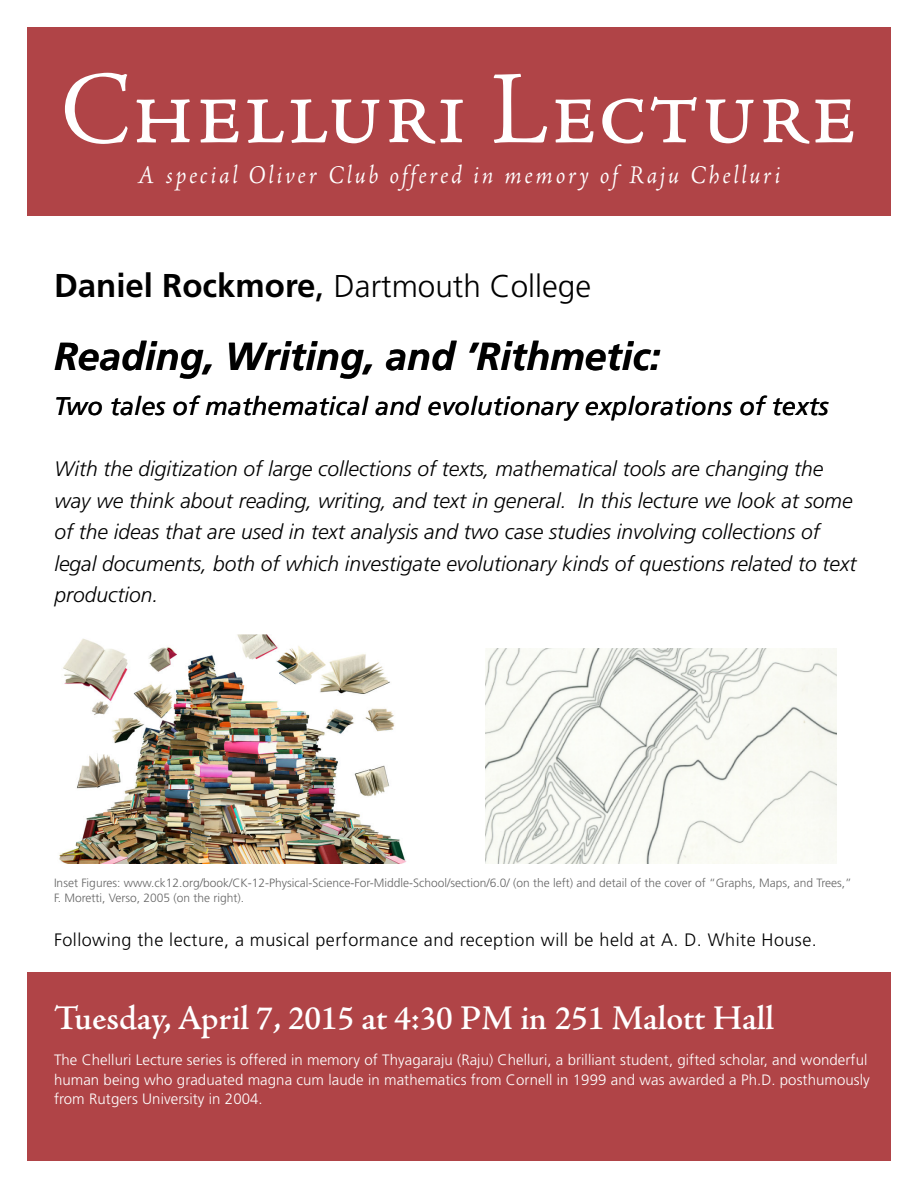
<style>
.page{position:relative;width:918px;height:1188px;background:#fff}
.page>*{position:absolute;margin:0;border:0;box-sizing:border-box;transform-origin:0 0}
.t1{font:108px "Adobe Jenson Regular SC";color:#fff}
.t2{font:italic 700 39px "Frutiger LT Std";color:#000}
.t3{font:600 36px "Adobe Jenson";color:#fff}
.t4{font:300 31.5px "Frutiger LT Std";color:#000}
.t5{font:italic 27px "Adobe Jenson";letter-spacing:.1em;color:#fff}
.t6{font:italic 25.5px "Frutiger LT Std";color:#000}
.t7{font:italic 300 21px/31.5px "Frutiger LT Std";color:#000}
.t8{font:300 18px "Frutiger LT Std";letter-spacing:.025em;color:#000}
.t9{font:300 15px/19.5px "Frutiger LT Std";letter-spacing:.005em;color:#fff}
.t10{font:300 12px/14.4px "Frutiger LT Std";color:#666}
.s1{font-weight:700;font-size:33px}
.s2{font-weight:400;font-size:33px}
</style>
<div class="page">
<div style="left:27px;top:972px;width:864px;height:189px;background:#b04447"></div>
<div style="left:27px;top:27px;width:864px;height:189px;background:#b04447"></div>
<img style="left:59px;top:634px;width:348px;height:230px">
<img style="left:485px;top:648px;width:352px;height:216px">
<h1 class="t1" style="left:60px;top:53px;width:799px">Chelluri Lecture</h1>
<p class="t5" style="left:138px;top:162px;width:644px">A special Oliver Club offered in memory of Raju Chelluri</p>
<h3 class="t4" style="left:54px;top:269px;width:539px"><span class="s1">Daniel Rockmore</span><span class="s2">,</span> Dartmouth College</h3>
<h2 class="t2" style="left:54px;top:333px;width:608px">Reading, Writing, and ’Rithmetic:</h2>
<p class="t6" style="left:54px;top:391px;width:776px">Two tales of mathematical and evolutionary explorations of texts</p>
<p class="t7" style="left:54px;top:454px;width:803px">With the digitization of large collections of texts, mathematical tools are changing the way we think about reading, writing, and text in general. In this lecture we look at some of the ideas that are used in text analysis and two case studies involving collections of legal documents, both of which investigate evolutionary kinds of questions related to text production.</p>
<p class="t10" style="left:54px;top:876px;width:799px">Inset Figures: www.ck12.org/book/CK-12-Physical-Science-For-Middle-School/section/6.0/ (on the left) and detail of the cover of “Graphs, Maps, and Trees,”<br>F. Moretti, Verso, 2005 (on the right).</p>
<p class="t8" style="left:54px;top:930px;width:764px">Following the lecture, a musical performance and reception will be held at A. D. White House.</p>
<h3 class="t3" style="left:54px;top:999px;width:722px">Tuesday, April 7, 2015 at 4:30 PM in 251 Malott Hall</h3>
<p class="t9" style="left:54px;top:1051px;width:817px">The Chelluri Lecture series is offered in memory of Thyagaraju (Raju) Chelluri, a brilliant student, gifted scholar, and wonderful human being who graduated magna cum laude in mathematics from Cornell in 1999 and was awarded a Ph.D. posthumously from Rutgers University in 2004.</p>
</div>
